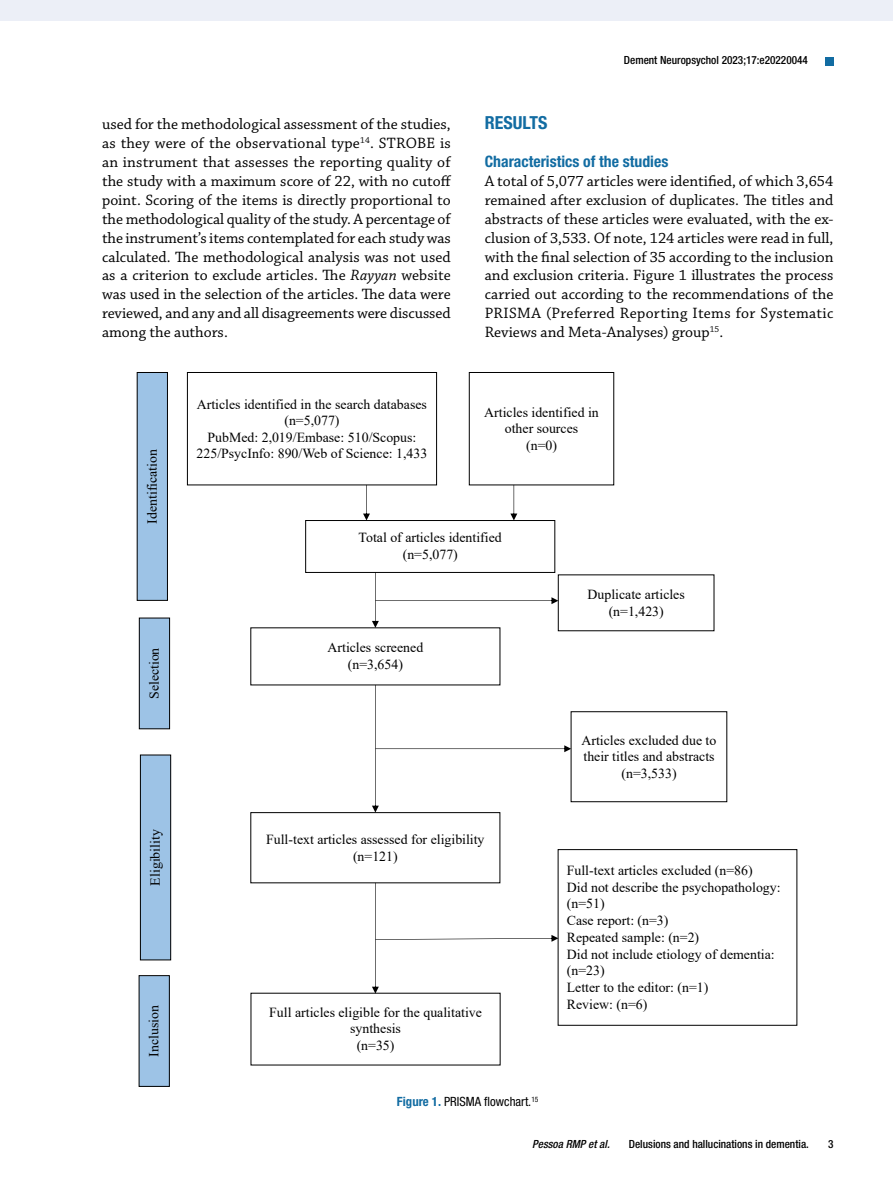
<style>
.page{position:relative;width:893px;height:1191px;background:#fff}
.page>*{position:absolute;margin:0;border:0;box-sizing:border-box;transform-origin:0 0}
.t1{font:700 condensed 18px "Helvetica Neue LT Std";color:#126ca2}
.t2{font:15.75px/18.9px "Chaparral Pro";color:#000;text-align:justify}
.t3{font:700 condensed 15.75px "Helvetica Neue LT Std";color:#126ca2}
.t4{font:13.8px/16.8px "Times New Roman";color:#000;text-align:center}
.t5{font:condensed 12.75px "Helvetica Neue LT Std";color:#000}
.t6{font:500 condensed 11.25px "Helvetica Neue LT Std";color:#000}
.t7{font:italic 500 condensed 11.25px "Helvetica Neue LT Std";color:#000}
.s1{font-style:italic}
.s2{font-weight:700;color:#126ca2}
</style>
<div class="page">
<div style="left:0;top:0;width:893px;height:21px;background:#eceff7"></div>
<div style="left:825px;top:57px;width:8px;height:8px;background:#126ca2"></div>
<div style="left:187px;top:372px;width:250px;height:113px;border:1px solid #000"></div>
<div style="left:469px;top:372px;width:145px;height:113px;border:1px solid #000"></div>
<div style="left:305px;top:520px;width:250px;height:53px;border:1px solid #000"></div>
<div style="left:250px;top:812px;width:250px;height:71px;border:1px solid #000"></div>
<div style="left:137px;top:372px;width:30px;height:228px;background:#9dc3e6"></div>
<div style="left:137px;top:372px;width:31px;height:228px;border:1px solid #000"></div>
<img style="left:142px;top:373px;width:21px;height:227px">
<div style="left:139px;top:618px;width:31px;height:111px;background:#9dc3e6"></div>
<div style="left:139px;top:618px;width:31px;height:111px;border:1px solid #000"></div>
<img style="left:144px;top:618px;width:21px;height:110px">
<div style="left:140px;top:755px;width:31px;height:205px;background:#9dc3e6"></div>
<div style="left:140px;top:754px;width:31px;height:206px;border:1px solid #000"></div>
<img style="left:145px;top:755px;width:21px;height:204px">
<div style="left:139px;top:975px;width:30px;height:111px;background:#9dc3e6"></div>
<div style="left:139px;top:975px;width:31px;height:111px;border:1px solid #000"></div>
<img style="left:143px;top:976px;width:22px;height:110px">
<div style="left:571px;top:711px;width:156px;height:91px;border:1px solid #000"></div>
<svg style="left:363px;top:485px;width:7px;height:35px"></svg>
<svg style="left:510px;top:485px;width:7px;height:35px"></svg>
<svg style="left:372px;top:572px;width:186px;height:56px"></svg>
<svg style="left:372px;top:685px;width:199px;height:127px"></svg>
<svg style="left:372px;top:883px;width:186px;height:110px"></svg>
<p class="t6" style="left:624px;top:54px;width:186px">Dement Neuropsychol 2023;17:e20220044</p>
<p class="t2" style="left:102px;top:115px;width:351px">used for the methodological assessment of the studies, as they were of the observational type<sup>14</sup>. STROBE is an instrument that assesses the reporting quality of the study with a maximum score of 22, with no cutoff point. Scoring of the items is directly proportional to the methodological quality of the study. A percentage of the instrument’s items contemplated for each study was calculated. The methodological analysis was not used as a criterion to exclude articles. The <span class="s1">Rayyan</span> website was used in the selection of the articles. The data were reviewed, and any and all disagreements were discussed among the authors.</p>
<p class="t1" style="left:485px;top:112px;width:64px">RESULTS</p>
<p class="t3" style="left:485px;top:152px;width:185px">Characteristics of the studies</p>
<p class="t2" style="left:485px;top:172px;width:350px">A total of 5,077 articles were identified, of which 3,654 remained after exclusion of duplicates. The titles and abstracts of these articles were evaluated, with the ex&shy;clusion of 3,533. Of note, 124 articles were read in full, with the final selection of 35 according to the inclusion and exclusion criteria. Figure 1 illustrates the process carried out according to the recommendations of the PRISMA (Preferred Reporting Items for Systematic Reviews and Meta-Analyses) group<sup>15</sup>.</p>
<p class="t4" style="left:143px;top:524px;width:76px;rotate:-90deg">Identification</p>
<p class="t4" style="left:145px;top:699px;width:53px;rotate:-90deg">Selection</p>
<p class="t4" style="left:146px;top:885px;width:58px;rotate:-90deg">Eligibility</p>
<p class="t4" style="left:145px;top:1056px;width:53px;rotate:-90deg">Inclusion</p>
<p class="t4" style="left:197px;top:395px;width:232px;line-height:16.4px">Articles identified in the search databases (n=5,077)<br>PubMed: 2,019/Embase: 510/Scopus:<br>225/PsycInfo: 890/Web of Science: 1,433</p>
<p class="t4" style="left:484px;top:403px;width:116px">Articles identified in other sources<br>(n=0)</p>
<p class="t4" style="left:359px;top:529px;width:145px">Total of articles identified (n=5,077)</p>
<p class="t4" style="left:328px;top:639px;width:97px">Articles screened (n=3,654)</p>
<p class="t4" style="left:266px;top:830px;width:220px">Full-text articles assessed for eligibility (n=121)</p>
<p class="t4" style="left:269px;top:1003px;width:214px">Full articles eligible for the qualitative synthesis<br>(n=35)</p>
<p class="t5" style="left:397px;top:1094px;width:143px"><span class="s2">Figure 1.</span> PRISMA flowchart.<sup>15</sup></p>
<p class="t4" style="left:588px;top:585px;width:99px">Duplicate articles (n=1,423)</p>
<p class="t4" style="left:581px;top:731px;width:136px">Articles excluded due to their titles and abstracts (n=3,533)</p>
<p class="t4" style="left:567px;top:861px;width:215px;text-align:left">Full-text articles excluded (n=86)<br>Did not describe the psychopathology: (n=51)<br>Case report: (n=3)<br>Repeated sample: (n=2)<br>Did not include etiology of dementia: (n=23)<br>Letter to the editor: (n=1)<br>Review: (n=6)</p>
<p class="t7" style="left:532px;top:1137px;width:79px">Pessoa RMP et al.</p>
<p class="t6" style="left:629px;top:1137px;width:182px">Delusions and hallucinations in dementia.</p>
<p class="t6" style="left:828px;top:1137px;width:7px">3</p>
</div>
